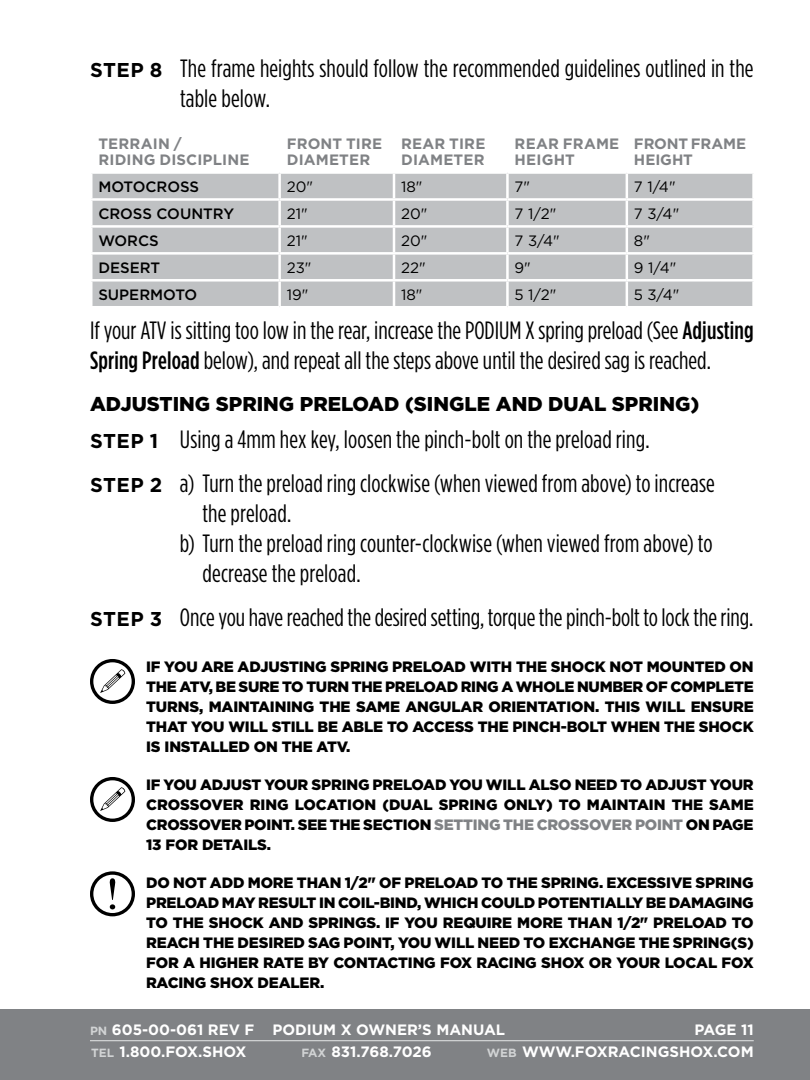
<style>
.page{position:relative;width:810px;height:1080px;background:#fff}
.page>*{position:absolute;margin:0;border:0;box-sizing:border-box;transform-origin:0 0}
.t1{font:25px/30px "Gotham Condensed";color:#000}
.t2{font:900 20px "Gotham";color:#000}
.t3{font:900 15px/20px "Gotham";letter-spacing:-.01em;color:#000;text-align:justify}
.t4{font:700 15px "Gotham";color:#fff}
.t5{font:700 15px/16.2px "Gotham";letter-spacing:.01em;color:#808285}
.t6{font:15px "Gotham";color:#000}
.t7{font:500 15px "Gotham";color:#000}
.t8{font:700 12px "Gotham";color:#d1d3d4}
.s1{font-family:"Gotham";font-weight:700;font-size:20px}
.s2{font-weight:500}
.s3{color:#808285}
.s4{font-size:12px;color:#d1d3d4}
.s5{font-size:15px;color:#fff}
</style>
<div class="page">
<div style="left:0;top:1009px;width:810px;height:71px;background:#808285"></div>
<hr style="left:90px;top:1040px;width:664px;height:1px;background:#d1d3d4">
<div style="left:92px;top:174px;width:660px;height:132px;background:#bfc1c3"></div>
<hr style="left:506px;top:174px;width:3px;height:24px;background:#fff">
<hr style="left:626px;top:174px;width:2px;height:24px;background:#fff">
<hr style="left:278px;top:201px;width:3px;height:24px;background:#fff">
<hr style="left:393px;top:201px;width:2px;height:24px;background:#fff">
<hr style="left:506px;top:201px;width:3px;height:24px;background:#fff">
<hr style="left:626px;top:201px;width:2px;height:24px;background:#fff">
<hr style="left:90px;top:225px;width:190px;height:3px;background:#fff">
<hr style="left:280px;top:225px;width:114px;height:3px;background:#fff">
<hr style="left:278px;top:228px;width:3px;height:24px;background:#fff">
<hr style="left:394px;top:225px;width:113px;height:3px;background:#fff">
<hr style="left:393px;top:228px;width:2px;height:24px;background:#fff">
<hr style="left:507px;top:225px;width:120px;height:3px;background:#fff">
<hr style="left:506px;top:228px;width:3px;height:24px;background:#fff">
<hr style="left:627px;top:225px;width:128px;height:3px;background:#fff">
<hr style="left:626px;top:228px;width:2px;height:24px;background:#fff">
<hr style="left:90px;top:252px;width:190px;height:3px;background:#fff">
<hr style="left:280px;top:252px;width:114px;height:3px;background:#fff">
<hr style="left:278px;top:255px;width:3px;height:24px;background:#fff">
<hr style="left:394px;top:252px;width:113px;height:3px;background:#fff">
<hr style="left:393px;top:255px;width:2px;height:24px;background:#fff">
<hr style="left:507px;top:252px;width:120px;height:3px;background:#fff">
<hr style="left:506px;top:255px;width:3px;height:24px;background:#fff">
<hr style="left:627px;top:252px;width:128px;height:3px;background:#fff">
<hr style="left:626px;top:255px;width:2px;height:24px;background:#fff">
<hr style="left:90px;top:279px;width:190px;height:3px;background:#fff">
<hr style="left:280px;top:279px;width:114px;height:3px;background:#fff">
<hr style="left:278px;top:282px;width:3px;height:24px;background:#fff">
<hr style="left:394px;top:279px;width:113px;height:3px;background:#fff">
<hr style="left:393px;top:282px;width:2px;height:24px;background:#fff">
<hr style="left:507px;top:279px;width:120px;height:3px;background:#fff">
<hr style="left:506px;top:282px;width:3px;height:24px;background:#fff">
<hr style="left:627px;top:279px;width:128px;height:3px;background:#fff">
<hr style="left:626px;top:282px;width:2px;height:24px;background:#fff">
<hr style="left:278px;top:174px;width:3px;height:24px;background:#fff">
<hr style="left:393px;top:174px;width:2px;height:24px;background:#fff">
<hr style="left:90px;top:198px;width:190px;height:3px;background:#fff">
<hr style="left:280px;top:198px;width:114px;height:3px;background:#fff">
<hr style="left:394px;top:198px;width:113px;height:3px;background:#fff">
<hr style="left:507px;top:198px;width:120px;height:3px;background:#fff">
<hr style="left:627px;top:198px;width:128px;height:3px;background:#fff">
<svg style="left:90px;top:659px;width:45px;height:45px"></svg>
<svg style="left:90px;top:777px;width:45px;height:45px"></svg>
<svg style="left:90px;top:871px;width:45px;height:45px"></svg>
<h1 class="t1" style="left:180px;top:53px;width:575px;text-indent:-90px"><span class="s1">ST EP 8</span> The frame heights should follow the recommended guidelines outlined in the table below.</h1>
<p class="t5" style="left:98px;top:135px;width:31px">TERRAIN</p>
<p class="t5" style="left:98px;top:135px;width:85px;text-align:right">/<br>RI DING DISCIP</p>
<p class="t5" style="left:287px;top:135px;width:95px">FRONT TIRE<br>DIAMETER</p>
<p class="t5" style="left:401px;top:135px;width:84px">REAR TIRE<br>DIAMETER</p>
<p class="t5" style="left:515px;top:135px;width:60px">REAR FRA</p>
<p class="t5" style="left:596px;top:135px;width:25px">ME</p>
<p class="t5" style="left:634px;top:135px;width:22px">FRONT</p>
<p class="t5" style="left:691px;top:135px;width:12px">FRA</p>
<p class="t5" style="left:723px;top:135px;width:25px">ME</p>
<p class="t5" style="left:634px;top:152px;width:57px">HEIGHT</p>
<p class="t5" style="left:515px;top:152px;width:58px">HEIGHT</p>
<p class="t5" style="left:213px;top:152px;width:38px">LIN E</p>
<p class="t7" style="left:98px;top:178px;width:25px">MOTO</p>
<p class="t7" style="left:146px;top:178px;width:33px">CROSS</p>
<p class="t6" style="left:287px;top:179px;width:28px">20"</p>
<p class="t6" style="left:401px;top:179px;width:23px">18"</p>
<p class="t6" style="left:515px;top:179px;width:17px">7"</p>
<p class="t6" style="left:634px;top:179px;width:43px">7 1/4"</p>
<p class="t7" style="left:98px;top:205px;width:33px">CROSS</p>
<p class="t7" style="left:157px;top:205px;width:79px">COUNTRY</p>
<p class="t6" style="left:287px;top:206px;width:22px">21"</p>
<p class="t6" style="left:401px;top:206px;width:28px">20"</p>
<p class="t6" style="left:515px;top:206px;width:43px">7 1/2"</p>
<p class="t6" style="left:634px;top:206px;width:47px">7 3/4"</p>
<p class="t7" style="left:98px;top:232px;width:60px">WO RCS</p>
<p class="t6" style="left:287px;top:233px;width:22px">21"</p>
<p class="t6" style="left:401px;top:233px;width:28px">20"</p>
<p class="t6" style="left:515px;top:233px;width:47px">7 3/4"</p>
<p class="t6" style="left:634px;top:233px;width:18px">8"</p>
<p class="t7" style="left:98px;top:259px;width:22px">DESE</p>
<p class="t7" style="left:140px;top:259px;width:21px">RT</p>
<p class="t6" style="left:287px;top:259px;width:26px">23"</p>
<p class="t6" style="left:401px;top:259px;width:26px">22"</p>
<p class="t6" style="left:515px;top:259px;width:18px">9"</p>
<p class="t6" style="left:634px;top:259px;width:44px">9 1/4"</p>
<p class="t7" style="left:98px;top:286px;width:77px">SUPERMOTO</p>
<p class="t6" style="left:287px;top:286px;width:23px">19"</p>
<p class="t6" style="left:401px;top:286px;width:23px">18"</p>
<p class="t6" style="left:515px;top:286px;width:43px">5 1/2"</p>
<p class="t6" style="left:634px;top:286px;width:47px">5 3/4"</p>
<h1 class="t1" style="left:90px;top:315px;width:385px">If your ATV is sitting too low in the rear, increase the PODIU</h1>
<h1 class="t1" style="left:90px;top:315px;width:665px;text-indent:419px">M X spring preload (See <span class="s2">Adjusting<br>Spring Preload</span> below), and repeat all the steps above until the desired sag is reached.</h1>
<h2 class="t2" style="left:90px;top:393px;width:611px">ADJUSTING SPRING PRELOAD (SINGLE AND DUAL SPRING)</h2>
<h1 class="t1" style="left:90px;top:416px;width:626px;line-height:44.5px"><span class="s1">ST EP 1</span> Using a 4mm hex key, loosen the pinch-bolt on the preload ring.<br><span class="s1">ST EP 2</span> a) Turn the preload ring clockwise (when viewed from above) to increase</h1>
<h1 class="t1" style="left:202px;top:498px;width:90px">the preload.</h1>
<h1 class="t1" style="left:180px;top:528px;width:534px">b) Turn the preload ring counter-clockwise (when viewed from above) to</h1>
<h1 class="t1" style="left:202px;top:558px;width:160px">decrease the preload.</h1>
<h1 class="t1" style="left:90px;top:602px;width:665px"><span class="s1">ST EP 3</span> Once you have reached the desired setting, torque the pinch-bolt to lock the ring.</h1>
<p class="t3" style="left:146px;top:656px;width:609px">IF YOU ARE ADJUSTING SPRING PRELOAD WITH THE SHOCK NOT MOUNTED ON THE ATV, BE SURE TO TURN THE PRELOAD RING A WHOLE NUMBER OF COMPLETE TURNS, MAINTAINING THE SAME ANGULAR ORIENTAT</p>
<p class="t3" style="left:146px;top:696px;width:609px;text-indent:420px">ION. THIS WILL ENSURE THAT YOU WILL STILL BE ABLE TO ACCESS THE PINCH-BOLT WHEN THE SHOCK IS INSTALLED ON THE ATV.</p>
<p class="t3" style="left:146px;top:774px;width:609px">IF YOU ADJUST YOUR SPRING PRELOAD YOU WILL ALSO NEED TO ADJUST YOUR<br>CROSSOVER RING LOCATION (DUAL SPRING ONLY</p>
<p class="t3" style="left:146px;top:794px;width:609px;text-indent:400px">) TO MAINTAIN THE SAME CROSSOVER POINT. SEE THE SECTION <span class="s3">SETTING THE CROSSOVER POINT</span> ON PAGE 13 FOR DETAILS.</p>
<p class="t3" style="left:146px;top:872px;width:114px">DO NOT ADDMORE</p>
<p class="t3" style="left:297px;top:872px;width:119px">THAN 1/2" OF PRELO</p>
<p class="t3" style="left:455px;top:872px;width:97px">AD TO THE SPRING</p>
<p class="t3" style="left:146px;top:872px;width:609px;text-indent:453px">. EXCESSIVE SPRING PRELOAD MAY RESULT IN COIL-BIND, WHICH COULD POTENTIALLY BE DAMAGING TO THE SHOCK AND SPRINGS. IF YOU REQUIRE MORE THAN 1/2" PRELO</p>
<p class="t3" style="left:146px;top:912px;width:609px;text-indent:558px">AD TO REACH THE DESIRED SAG POINT, YOU WILL NEED TO EXCHANGE THE SPRING(S)<br>FOR A HIGHER RATE BY CON</p>
<p class="t3" style="left:368px;top:952px;width:50px">TACTING</p>
<p class="t3" style="left:440px;top:952px;width:69px">FOX RACING</p>
<p class="t3" style="left:541px;top:952px;width:12px">SHO</p>
<p class="t3" style="left:574px;top:952px;width:55px">X OR YOUR</p>
<p class="t3" style="left:665px;top:952px;width:12px">LOC</p>
<p class="t3" style="left:696px;top:952px;width:59px">ALFOX</p>
<p class="t3" style="left:146px;top:972px;width:32px">RACING</p>
<p class="t3" style="left:210px;top:972px;width:12px">SHO</p>
<p class="t3" style="left:243px;top:972px;width:59px">X DEALER</p>
<p class="t3" style="left:320px;top:972px;width:6px">.</p>
<p class="t4" style="left:90px;top:1021px;width:372px"><span class="s4">PN</span> 605-00-061 REV F PODIU M X OWN ER’S MANUA</p>
<p class="t4" style="left:496px;top:1021px;width:11px">L</p>
<p class="t4" style="left:695px;top:1021px;width:61px">PAGE 11</p>
<p class="t4" style="left:91px;top:1043px;width:157px"><span class="s4">TEL</span> 1.800.FOX.SHOX</p>
<p class="t4" style="left:301px;top:1043px;width:132px"><span class="s4">FAX</span> 831.768.7026</p>
<p class="t8" style="left:487px;top:1045px;width:53px">WEB<span class="s5">WWW</span></p>
<p class="t4" style="left:571px;top:1043px;width:182px">.FOXRACINGSH OX.COM</p>
</div>
